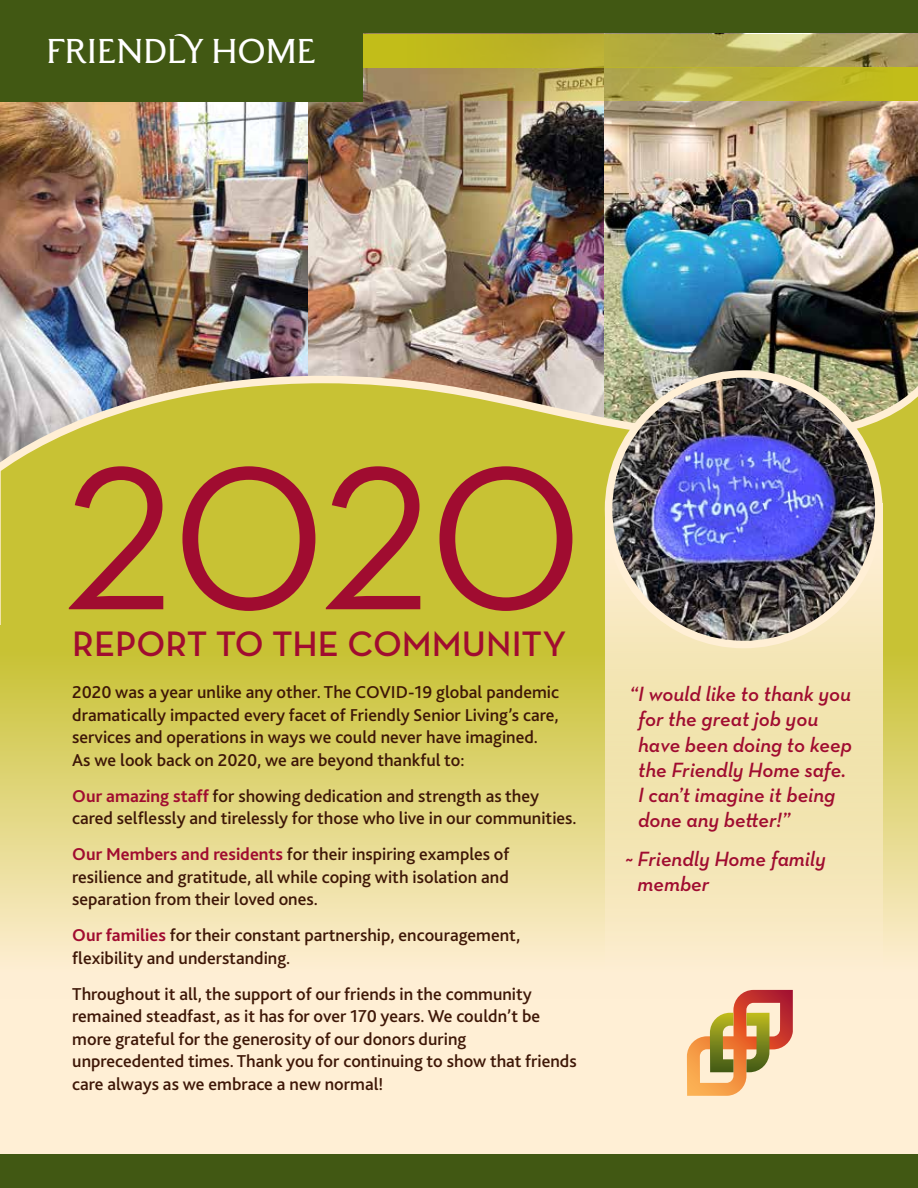
<style>
.page{position:relative;width:918px;height:1188px;background:#ffefd5}
.page>*{position:absolute;margin:0;border:0;box-sizing:border-box;transform-origin:0 0}
.t1{font:207.75px "Neutraface Text";color:#a00c30}
.t2{font:39.9px "Grant Avenue";color:#fff}
.t3{font:600 36px "Neutraface Text";color:#a00c30}
.t4{font:italic 600 21px/25.2px "Neutraface Text";color:#a00c30}
.t5{font:500 18px/22.5px "Bliss 2";color:#3e1707}
.s1{font-weight:700;color:#a00c30}
</style>
<div class="page">
<div style="left:0;top:0;width:918px;height:34px;background:#415813"></div>
<div style="left:0;top:1154px;width:918px;height:34px;background:#415813"></div>
<img style="left:1px;top:101px;width:308px;height:260px">
<img style="left:309px;top:33px;width:296px;height:328px">
<img style="left:605px;top:33px;width:313px;height:328px">
<div style="left:1px;top:485px;width:917px;height:140px;background:#c8c234"></div>
<div style="left:0;top:625px;width:918px;height:374px;background:linear-gradient(to bottom,#c4bf2a,#fff1dd)"></div>
<svg style="left:362px;top:34px;width:556px;height:34px;background:#b7ae41"></svg>
<svg style="left:363px;top:68px;width:555px;height:33px;background:#b4a646"></svg>
<svg style="left:605px;top:521px;width:278px;height:538px;fill:#f4e6b7"></svg>
<img style="left:0;top:361px;width:918px;height:124px">
<img style="left:609px;top:374px;width:270px;height:271px;border-radius:135px">
<div style="left:605px;top:370px;width:278px;height:278px;border:8px solid #ffefd5;border-radius:50%"></div>
<svg style="left:687px;top:990px;width:106px;height:106px"></svg>
<div style="left:0;top:0;width:362px;height:101px;background:#415813"></div>
<h2 class="t2" style="left:47px;top:31px;width:270px">FRIENDLY HOME</h2>
<h1 class="t1" style="left:63px;top:409px;width:521px">2020</h1>
<h3 class="t3" style="left:72px;top:622px;width:496px">REPORT TO THE COMMUNITY</h3>
<p class="t5" style="left:72px;top:681px;width:488px">2020 was a year unlike any other. The COVID-19 global pandemic dramatically impacted every facet of Friendly Senior Living’s care, services and operations in ways we could never have imagined.<br>As we look back on 2020, we are beyond thankful to:</p>
<p class="t5" style="left:72px;top:785px;width:506px"><span class="s1">Our amazing staff</span> for showing dedication and strength as they cared selflessly and tirelessly for those who live in our communities.</p>
<p class="t5" style="left:72px;top:843px;width:439px;text-align:justify"><span class="s1">Our Members and residents</span> for their inspiring examples of resilience and gratitude, all while coping with isolation and separation from their loved ones.</p>
<p class="t5" style="left:72px;top:924px;width:450px"><span class="s1">Our families</span> for their constant partnership, encouragement, flexibility and understanding.</p>
<p class="t5" style="left:72px;top:983px;width:506px">Throughout it all, the support of our friends in the community remained steadfast, as it has for over 170 years. We couldn’t be more grateful for the generosity of our donors during unprecedented times. Thank you for continuing to show that friends care always as we embrace a new normal!</p>
<p class="t4" style="left:638px;top:681px;width:215px;text-indent:-8px">“I would like to thank you for the great job you have been doing to keep the Friendly Home safe.<br>I can’t imagine it being done any better!”</p>
<p class="t4" style="left:638px;top:846px;width:190px;text-indent:-13px">~ Friendly Home family member</p>
</div>
